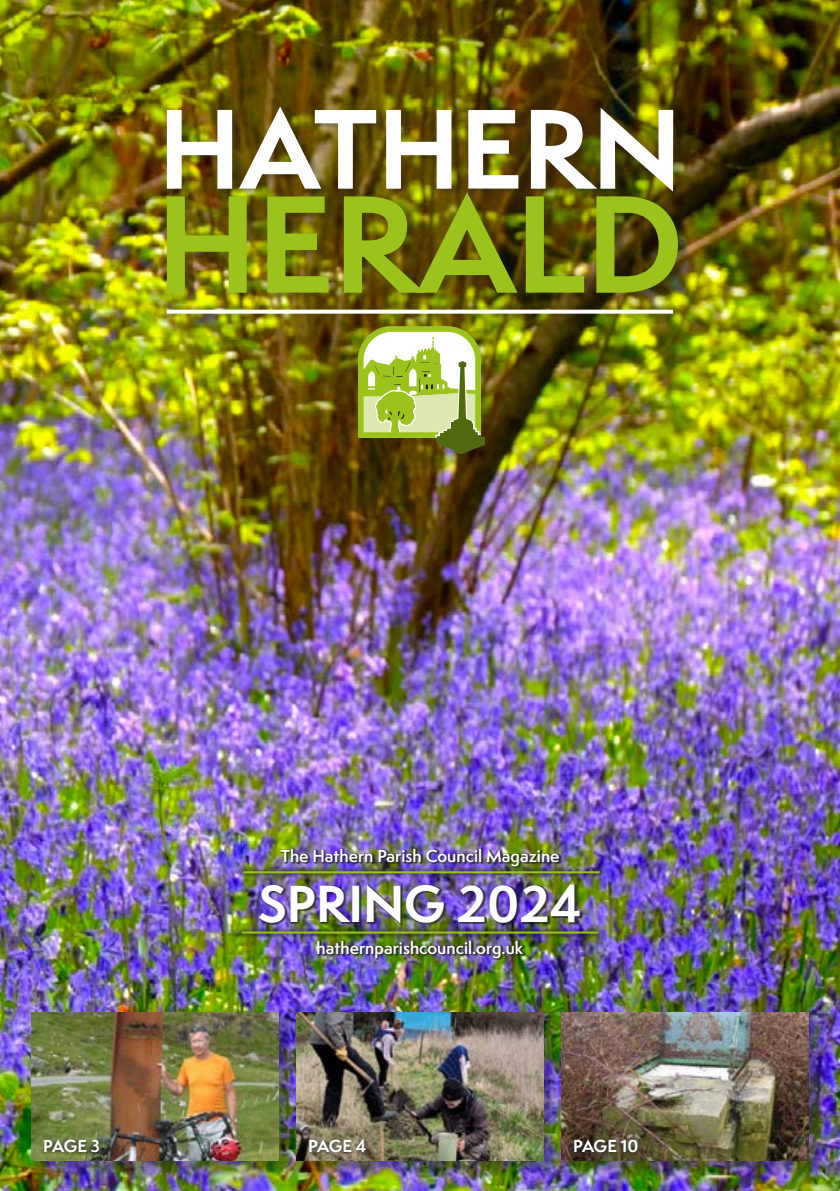
<style>
.page{position:relative;width:840px;height:1191px;background:#fff}
.page>*{position:absolute;margin:0;border:0;box-sizing:border-box;transform-origin:0 0}
.t1{font:700 127.2px "Semplicita Pro";color:#9bc31c}
.t2{font:700 104px "Semplicita Pro";color:#fff}
.t3{font:700 48px "Semplicita Pro";color:#fff}
.t4{font:600 16px "Semplicita Pro";color:#fff}
.t5{font:700 16px "Semplicita Pro";letter-spacing:-.03em;color:#fff}
</style>
<div class="page">
<img style="left:0;top:0;width:839px;height:1191px">
<div style="left:29px;top:1009px;width:268px;height:170px;background:#1d1d1b;opacity:.4"></div>
<img style="left:32px;top:1012px;width:246px;height:148px">
<div style="left:293px;top:1009px;width:269px;height:170px;background:#1d1d1b;opacity:.4"></div>
<img style="left:297px;top:1012px;width:246px;height:148px">
<div style="left:558px;top:1009px;width:269px;height:170px;background:#1d1d1b;opacity:.4"></div>
<img style="left:561px;top:1012px;width:246px;height:148px">
<svg style="left:39px;top:1135px;width:67px;height:24px;background:#637042"></svg>
<svg style="left:303px;top:1135px;width:69px;height:24px;background:#756b55"></svg>
<svg style="left:568px;top:1135px;width:75px;height:24px;background:#49402e"></svg>
<div style="left:280px;top:847px;width:281px;height:21px;background:#1d1d1b;opacity:.69"></div>
<div style="left:317px;top:939px;width:208px;height:21px;background:#1d1d1b;opacity:.69"></div>
<div style="left:259px;top:884px;width:323px;height:41px;background:#1d1d1b;opacity:.69"></div>
<div style="left:355px;top:324px;width:139px;height:139px;background:#1d1d1b;opacity:.17"></div>
<svg style="left:357px;top:326px;width:128px;height:128px"></svg>
<div style="left:166px;top:103px;width:522px;height:197px;background:#1d1d1b;opacity:.26"></div>
<div style="left:161px;top:304px;width:517px;height:15px;background:#1d1d1b;opacity:.14"></div>
<svg style="left:167px;top:310px;width:505px;height:4px"></svg>
<div style="left:237px;top:865px;width:368px;height:13px;background:#1d1d1b;opacity:.4"></div>
<hr style="left:243px;top:871px;width:356px;height:2px;background:#9bc31c">
<div style="left:236px;top:926px;width:367px;height:13px;background:#1d1d1b;opacity:.4"></div>
<hr style="left:242px;top:931px;width:356px;height:2px;background:#9bc31c">
<h2 class="t2" style="left:158px;top:72px;width:524px">HATHERN</h2>
<h1 class="t1" style="left:156px;top:150px;width:528px">HERALD</h1>
<p class="t4" style="left:280px;top:844px;width:280px">The Hathern Parish Council Magazine</p>
<h3 class="t3" style="left:258px;top:868px;width:325px">SPRING 2024</h3>
<p class="t4" style="left:316px;top:936px;width:208px">hathernparishcouncil.org.uk</p>
<p class="t5" style="left:43px;top:1134px;width:58px">PAGE 3</p>
<p class="t5" style="left:308px;top:1134px;width:60px">PAGE 4</p>
<p class="t5" style="left:573px;top:1134px;width:67px">PAGE 10</p>
</div>
